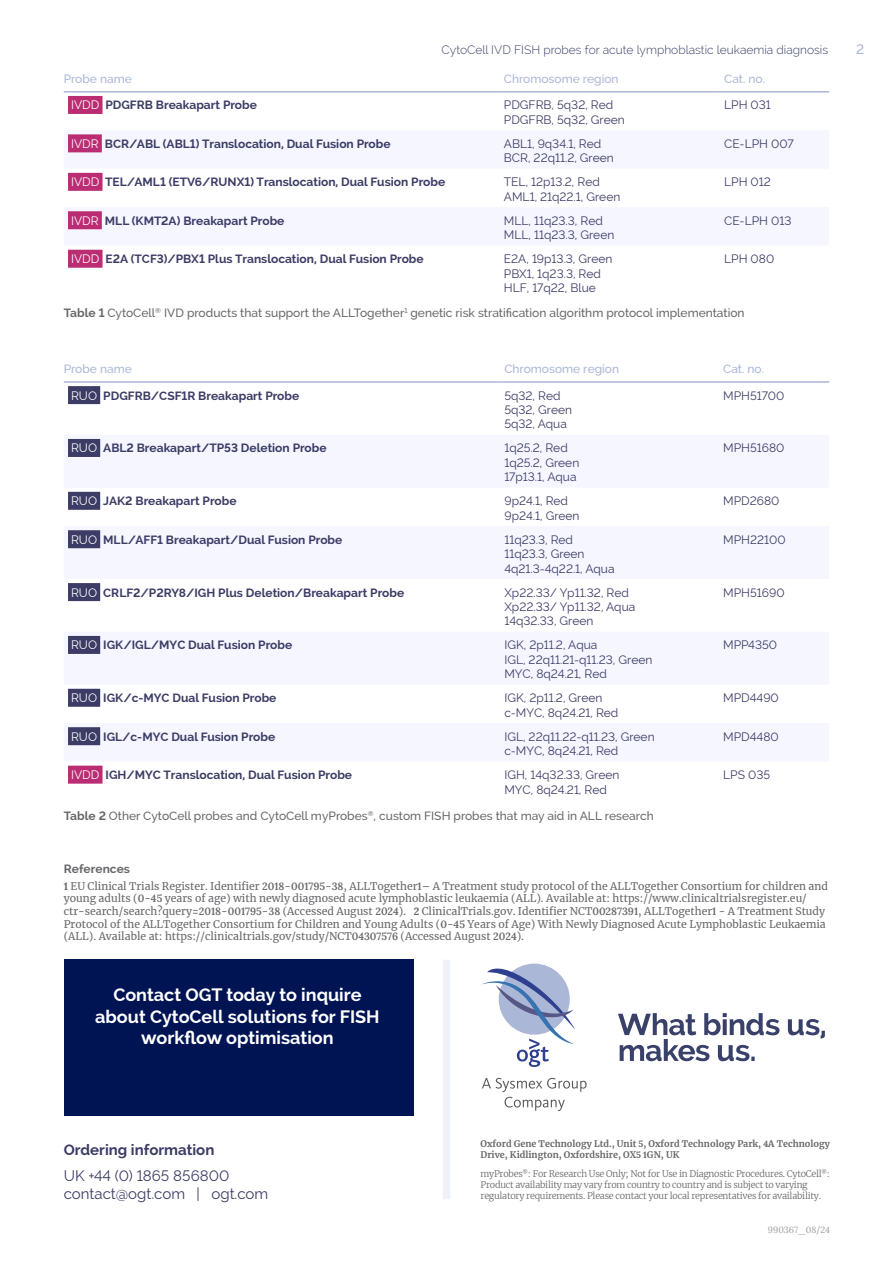
<style>
.page{position:relative;width:893px;height:1263px;background:#fff}
.page>*{position:absolute;margin:0;border:0;box-sizing:border-box;transform-origin:0 0}
.t1{font:18px/21.6px "OGT Raleway Bold";color:#fff;text-align:center}
.t2{font:15px/18px "OGT Raleway Regular";color:#3c3c66}
.t3{font:15px "OGT Raleway Bold";color:#3c3c66}
.t4{font:13.5px "OGT Raleway Medium";color:#abb7d6}
.t5{font:12px/14.4px "OGT Raleway Regular";color:#3c3c66}
.t6{font:12px "OGT Raleway Bold";color:#3c3c66}
.t7{font:12px "OGT Raleway Medium";color:#67686b}
.t8{font:12px "OGT Raleway Medium";color:#abb7d6}
.t9{font:12px "OGT Raleway Light";color:#39406a}
.t10{font:12px "OGT Raleway Bold";color:#67686b}
.t11{font:10.5px/12.6px "OGT Merriweather Regular";color:#67686b}
.t12{font:9px/10.8px "OGT Merriweather Light";letter-spacing:-.025em;color:#67686b}
.t13{font:9px/10.8px "OGT Merriweather Bold";color:#67686b}
.t14{font:9px "OGT Merriweather Light";color:#9d9fa2}
.s1{font-family:"OGT Raleway Regular";color:#fff}
.s2{font-family:"OGT Raleway Bold"}
.s3{font-family:"OGT Merriweather Bold"}
</style>
<div class="page">
<svg style="left:482px;top:1078px;width:105px;height:33px"></svg>
<svg style="left:482px;top:964px;width:93px;height:103px"></svg>
<svg style="left:618px;top:1013px;width:207px;height:48px"></svg>
<div style="left:443px;top:960px;width:7px;height:239px;background:#eef1f7"></div>
<hr style="left:64px;top:91px;width:434px;height:2px;background:#abb7d6">
<hr style="left:498px;top:91px;width:220px;height:2px;background:#abb7d6">
<hr style="left:718px;top:91px;width:111px;height:2px;background:#abb7d6">
<div style="left:68px;top:96px;width:35px;height:18px;background:#ba2d73"></div>
<div style="left:68px;top:134px;width:34px;height:18px;background:#ba2d73"></div>
<div style="left:68px;top:173px;width:35px;height:18px;background:#ba2d73"></div>
<div style="left:68px;top:211px;width:34px;height:18px;background:#ba2d73"></div>
<div style="left:68px;top:250px;width:35px;height:18px;background:#ba2d73"></div>
<hr style="left:64px;top:381px;width:434px;height:2px;background:#abb7d6">
<hr style="left:498px;top:381px;width:219px;height:2px;background:#abb7d6">
<hr style="left:717px;top:381px;width:112px;height:2px;background:#abb7d6">
<div style="left:68px;top:386px;width:32px;height:18px;background:#3c3c66"></div>
<div style="left:68px;top:439px;width:32px;height:18px;background:#3c3c66"></div>
<div style="left:68px;top:492px;width:32px;height:18px;background:#3c3c66"></div>
<div style="left:68px;top:530px;width:32px;height:18px;background:#3c3c66"></div>
<div style="left:68px;top:583px;width:32px;height:18px;background:#3c3c66"></div>
<div style="left:68px;top:636px;width:32px;height:18px;background:#3c3c66"></div>
<div style="left:68px;top:689px;width:32px;height:18px;background:#3c3c66"></div>
<div style="left:68px;top:727px;width:32px;height:18px;background:#3c3c66"></div>
<div style="left:68px;top:766px;width:35px;height:18px;background:#ba2d73"></div>
<div style="left:64px;top:960px;width:349px;height:156px;background:#001453"></div>
<p class="t9" style="left:442px;top:43px;width:388px">CytoCell IVD FISH probes for acute lymphoblastic leukaemia diagnosis</p>
<p class="t4" style="left:856px;top:41px;width:10px">2</p>
<p class="t8" style="left:64px;top:72px;width:70px">Probe name</p>
<p class="t8" style="left:504px;top:72px;width:116px">Chromosome region</p>
<p class="t8" style="left:724px;top:72px;width:42px">Cat. no.</p>
<p class="t6" style="left:71px;top:98px;width:187px"><span class="s1">IVDD</span> PDGFRB Breakapart Probe</p>
<p class="t5" style="left:504px;top:98px;width:122px">PDGFRB, 5q32, Red<br>PDGFRB, 5q32, Green</p>
<p class="t5" style="left:724px;top:98px;width:48px">LPH 031</p>
<p class="t6" style="left:71px;top:137px;width:321px"><span class="s1">IVDR</span> BCR/ABL (ABL1) Translocation, Dual Fusion Probe</p>
<p class="t5" style="left:504px;top:136px;width:111px">ABL1, 9q34.1, Red<br>BCR, 22q11.2, Green</p>
<p class="t5" style="left:724px;top:136px;width:71px">CE-LPH 007</p>
<p class="t6" style="left:71px;top:175px;width:376px"><span class="s1">IVDD</span> TEL/AML1 (ETV6/RUNX1) Translocation, Dual Fusion Probe</p>
<p class="t5" style="left:504px;top:175px;width:118px">TEL, 12p13.2, Red<br>AML1, 21q22.1, Green</p>
<p class="t5" style="left:724px;top:175px;width:48px">LPH 012</p>
<p class="t6" style="left:71px;top:214px;width:215px"><span class="s1">IVDR</span> MLL (KMT2A) Breakapart Probe</p>
<p class="t5" style="left:504px;top:213px;width:112px">MLL, 11q23.3, Red<br>MLL, 11q23.3, Green</p>
<p class="t5" style="left:724px;top:213px;width:69px">CE-LPH 013</p>
<p class="t6" style="left:71px;top:252px;width:354px"><span class="s1">IVDD</span> E2A (TCF3)/PBX1 Plus Translocation, Dual Fusion Probe</p>
<p class="t5" style="left:504px;top:252px;width:110px">E2A, 19p13.3, Green<br>PBX1, 1q23.3, Red<br>HLF, 17q22, Blue</p>
<p class="t5" style="left:724px;top:252px;width:52px">LPH 080</p>
<p class="t7" style="left:64px;top:306px;width:682px"><span class="s2">Table 1</span> CytoCell<sup>®</sup> IVD products that support the ALLTogether<sup>1</sup> genetic risk stratification algorithm protocol implementation</p>
<p class="t8" style="left:64px;top:362px;width:70px">Probe name</p>
<p class="t8" style="left:504px;top:362px;width:116px">Chromosome region</p>
<p class="t8" style="left:723px;top:362px;width:42px">Cat. no.</p>
<p class="t6" style="left:71px;top:388px;width:230px"><span class="s1">RUO</span> PDGFRB/CSF1R Breakapart Probe</p>
<p class="t5" style="left:504px;top:388px;width:69px">5q32, Red<br>5q32, Green<br>5q32, Aqua</p>
<p class="t5" style="left:723px;top:388px;width:63px">MPH51700</p>
<p class="t6" style="left:71px;top:441px;width:257px"><span class="s1">RUO</span> ABL2 Breakapart/TP53 Deletion Probe</p>
<p class="t5" style="left:504px;top:441px;width:76px">1q25.2, Red<br>1q25.2, Green<br>17p13.1, Aqua</p>
<p class="t5" style="left:723px;top:441px;width:63px">MPH51680</p>
<p class="t6" style="left:71px;top:494px;width:167px"><span class="s1">RUO</span> JAK2 Breakapart Probe</p>
<p class="t5" style="left:504px;top:494px;width:77px">9p24.1, Red<br>9p24.1, Green</p>
<p class="t5" style="left:723px;top:494px;width:58px">MPD2680</p>
<p class="t6" style="left:71px;top:533px;width:273px"><span class="s1">RUO</span> MLL/AFF1 Breakapart/Dual Fusion Probe</p>
<p class="t5" style="left:504px;top:532px;width:112px">11q23.3, Red<br>11q23.3, Green<br>4q21.3-4q22.1, Aqua</p>
<p class="t5" style="left:723px;top:532px;width:64px">MPH22100</p>
<p class="t6" style="left:71px;top:585px;width:335px"><span class="s1">RUO</span> CRLF2/P2RY8/IGH Plus Deletion/Breakapart Probe</p>
<p class="t5" style="left:504px;top:585px;width:132px">Xp22.33/ Yp11.32, Red<br>Xp22.33/ Yp11.32, Aqua<br>14q32.33, Green</p>
<p class="t5" style="left:723px;top:585px;width:63px">MPH51690</p>
<p class="t6" style="left:71px;top:638px;width:223px"><span class="s1">RUO</span> IGK/IGL/MYC Dual Fusion Probe</p>
<p class="t5" style="left:504px;top:638px;width:149px">IGK, 2p11.2, Aqua<br>IGL, 22q11.21-q11.23, Green<br>MYC, 8q24.21, Red</p>
<p class="t5" style="left:723px;top:638px;width:55px">MPP4350</p>
<p class="t6" style="left:71px;top:691px;width:207px"><span class="s1">RUO</span> IGK/c-MYC Dual Fusion Probe</p>
<p class="t5" style="left:504px;top:691px;width:116px">IGK, 2p11.2, Green c-MYC, 8q24.21, Red</p>
<p class="t5" style="left:723px;top:691px;width:57px">MPD4490</p>
<p class="t6" style="left:71px;top:730px;width:206px"><span class="s1">RUO</span> IGL/c-MYC Dual Fusion Probe</p>
<p class="t5" style="left:504px;top:729px;width:152px">IGL, 22q11.22-q11.23, Green c-MYC, 8q24.21, Red</p>
<p class="t5" style="left:723px;top:729px;width:57px">MPD4480</p>
<p class="t6" style="left:71px;top:768px;width:283px"><span class="s1">IVDD</span> IGH/MYC Translocation, Dual Fusion Probe</p>
<p class="t5" style="left:504px;top:768px;width:117px">IGH, 14q32.33, Green<br>MYC, 8q24.21, Red</p>
<p class="t5" style="left:723px;top:768px;width:49px">LPS 035</p>
<p class="t7" style="left:64px;top:809px;width:592px"><span class="s2">Table 2</span> Other CytoCell probes and CytoCell myProbes<sup>®</sup>, custom FISH probes that may aid in ALL research</p>
<p class="t10" style="left:64px;top:862px;width:68px">References</p>
<p class="t11" style="left:64px;top:879px;width:766px"><span class="s3">1</span> EU Clinical Trials Register. Identifier 2018-001795-38, ALLTogether1– A Treatment study protocol of the ALLTogether Consortium for children and young adults (0-45 years of age) with newly diagnosed acute lymphoblastic leukaemia (ALL). Available at: https://www.clinicaltrialsregister.eu/ ctr-search/search?query=2018-001795-38 (Accessed August 2024). <span class="s3">2</span> ClinicalTrials.gov. Identifier NCT00287391, ALLTogether1 - A Treatment Study Protocol of the ALLTogether Consortium for Children and Young Adults (0-45 Years of Age) With Newly Diagnosed Acute Lymphoblastic Leukaemia (ALL). Available at: https://clinicaltrials.gov/study/NCT04307576 (Accessed August 2024).</p>
<h1 class="t1" style="left:95px;top:984px;width:286px">Contact OGT today to inquire about CytoCell solutions for FISH workflow optimisation</h1>
<p class="t3" style="left:64px;top:1141px;width:152px">Ordering information</p>
<p class="t2" style="left:64px;top:1167px;width:206px">UK +44 (0) 1865 856800 contact@ogt.com | ogt.com</p>
<p class="t13" style="left:480px;top:1138px;width:351px">Oxford Gene Technology Ltd., Unit 5, Oxford Technology Park, 4A Technology<br>Drive, Kidlington, Oxfordshire, OX5 1GN, UK</p>
<p class="t12" style="left:480px;top:1168px;width:351px">myProbes<sup>®</sup>: For Research Use Only; Not for Use in Diagnostic Procedures. CytoCell<sup>®</sup>:<br>Product availability may vary from country to country and is subject to varying regulatory requirements. Please contact your local representatives for availability.</p>
<p class="t14" style="left:768px;top:1223px;width:64px">990367_08/24</p>
</div>
